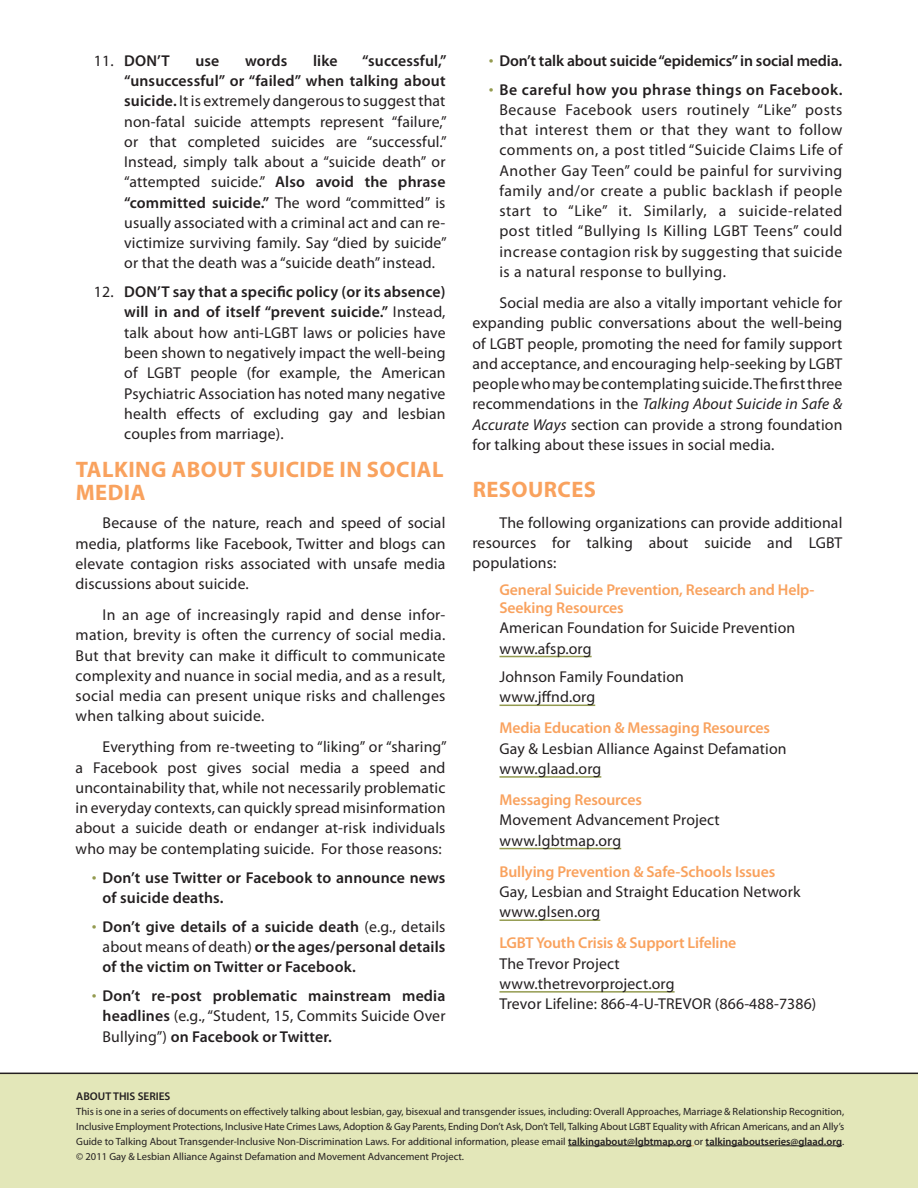
<style>
.page{position:relative;width:918px;height:1188px;background:#fff}
.page>*{position:absolute;margin:0;border:0;box-sizing:border-box;transform-origin:0 0}
.t1{font:700 22.5px/22.5px "Myriad Pro";letter-spacing:.02em;color:#f9a25e}
.t2{font:15.75px/20.2px "Myriad Pro";letter-spacing:.01em;color:#231f20;text-align:justify}
.t3{font:600 15.75px/20.2px "Myriad Pro";letter-spacing:.01em;color:#231f20;text-align:justify}
.t4{font:600 15.75px/18px "Myriad Pro";letter-spacing:-.01em;color:#f9a25e}
.t5{font:600 15.75px "Myriad Pro";letter-spacing:-.01em;color:#231f20}
.t6{font:600 11.25px "Myriad Pro";color:#231f20}
.t7{font:10.5px/15px "Myriad Pro";color:#231f20;text-align:justify}
.s1{font-weight:600}
.s2{font-weight:300;font-size:19.5px;color:#949b50}
.s3{font-weight:400}
.s4{font-style:italic}
</style>
<div class="page">
<hr style="left:500px;top:656px;width:92px;height:1px;background:#949b50">
<hr style="left:500px;top:705px;width:95px;height:1px;background:#949b50">
<hr style="left:500px;top:776px;width:101px;height:2px;background:#949b50">
<hr style="left:500px;top:848px;width:121px;height:1px;background:#949b50">
<hr style="left:500px;top:919px;width:100px;height:2px;background:#949b50">
<hr style="left:500px;top:991px;width:175px;height:2px;background:#949b50">
<div style="left:0;top:1073px;width:918px;height:115px;background:#e3e7b9"></div>
<hr style="left:0;top:1073px;width:918px;height:1px;background:#231f20">
<hr style="left:568px;top:1146px;width:124px;height:1px;background:#231f20">
<hr style="left:706px;top:1146px;width:136px;height:1px;background:#231f20">
<p class="t2" style="left:124px;top:50px;width:324px;text-indent:238px"><span class="s1">“successful,” “unsuccessful” or “failed” when talking about suicide.</span> It is extremely dangerous to suggest that non-fatal suicide attempts represent “failure,” or that completed suicides are “successful.” Instead, simply talk about a “suicide death” or “attempted suicide.” <span class="s1">Also avoid the phrase “committed suicide.”</span> The word “committed” is usually associated with a criminal act and can re&shy;victimize surviving family. Say “died by suicide” or that the death was a “suicide death” instead.</p>
<p class="t2" style="left:124px;top:282px;width:323px;text-indent:-30px">12. <span class="s1">DON’T say that a specific policy (or its absence) will in and of itself “prevent suicide.”</span> Instead, talk about how anti-LGBT laws or policies have been shown to negatively impact the well-being of LGBT people (for example, the American Psychiatric Association has noted many negative health effects of excluding gay and lesbian couples from marriage).</p>
<h1 class="t1" style="left:76px;top:457px;width:369px">TALKING ABOUT SUICIDE IN SOCIAL<br>MEDIA</h1>
<p class="t2" style="left:76px;top:513px;width:371px;text-indent:27px">Because of the nature, reach and speed of social media, platforms like Facebook, Twitter and blogs can elevate contagion risks associated with unsafe media discussions about suicide.</p>
<p class="t2" style="left:76px;top:605px;width:371px;text-indent:27px">In an age of increasingly rapid and dense infor&shy;mation, brevity is often the currency of social media.<br>But that brevity can make it difficult to communicate complexity and nuance in social media, and as a result, social media can present unique risks and challenges when talking about suicide.</p>
<p class="t2" style="left:76px;top:737px;width:373px;text-indent:27px">Everything from re-tweeting to “liking” or “sharing” a Facebook post gives social media a speed and uncontainability that, while not necessarily problematic in everyday contexts, can quickly spread misinformation about a suicide death or endanger at-risk individuals who may be contemplating suicide. For those reasons:</p>
<p class="t3" style="left:103px;top:867px;width:344px;text-indent:-11px"><span class="s2">•</span> Don’t use Twitter or Facebook to announce news of suicide deaths.</p>
<p class="t3" style="left:103px;top:916px;width:344px;text-indent:-11px"><span class="s2">•</span> Don’t give details of a suicide death <span class="s3">(e.g., details about means of death)</span> or the ages/personal details of the victim on Twitter or Facebook.</p>
<p class="t3" style="left:103px;top:985px;width:344px;text-indent:-11px"><span class="s2">•</span> Don’t re-post problematic mainstream media headlines <span class="s3">(e.g., “Student, 15, Commits Suicide Over Bullying”)</span> on Facebook or Twitter.</p>
<p class="t3" style="left:94px;top:50px;width:77px"><span class="s3">11.</span> DON’T</p>
<p class="t3" style="left:195px;top:50px;width:25px">use</p>
<p class="t3" style="left:245px;top:50px;width:44px">words</p>
<p class="t3" style="left:313px;top:50px;width:26px">like</p>
<p class="t5" style="left:489px;top:51px;width:355px"><span class="s2">•</span> Don’t talk about suicide “epidemics” in social media.</p>
<p class="t2" style="left:500px;top:79px;width:344px;text-indent:-11px"><span class="s2">•</span> <span class="s1">Be careful how you phrase things on Facebook.<br></span>Because Facebook users routinely “Like” posts that interest them or that they want to follow comments on, a post titled “Suicide Claims Life of Another Gay Teen” could be painful for surviving family and/or create a public backlash if people start to “Like” it. Similarly, a suicide-related post titled “Bullying Is Killing LGBT Teens” could increase contagion risk by suggesting that suicide is a natural response to bullying.</p>
<p class="t2" style="left:473px;top:292px;width:371px;text-indent:27px">Social media are also a vitally important vehicle for expanding public conversations about the well-being of LGBT people, promoting the need for family support and acceptance, and encouraging help-seeking by LGBT people who may be contemplating suicide. The first three recommendations in the <span class="s4">Talking About Suicide in Safe &amp; Accurate Ways</span> section can provide a strong foundation for talking about these issues in social media.</p>
<h1 class="t1" style="left:473px;top:477px;width:125px">RESOURCES</h1>
<p class="t2" style="left:472px;top:512px;width:371px;text-indent:27px">The following organizations can provide additional resources for talking about suicide and LGBT populations:</p>
<p class="t4" style="left:499px;top:580px;width:317px">General Suicide Prevention, Research and Help-<br>Seeking Resources</p>
<p class="t2" style="left:499px;top:618px;width:297px">American Foundation for Suicide Prevention www.afsp.org</p>
<p class="t2" style="left:499px;top:666px;width:186px">Johnson Family Foundation www.jffnd.org</p>
<p class="t4" style="left:499px;top:719px;width:272px">Media Education &amp; Messaging Resources</p>
<p class="t2" style="left:499px;top:738px;width:289px">Gay &amp; Lesbian Alliance Against Defamation www.glaad.org</p>
<p class="t4" style="left:499px;top:790px;width:144px">Messaging Resources</p>
<p class="t2" style="left:499px;top:810px;width:222px">Movement Advancement Project www.lgbtmap.org</p>
<p class="t4" style="left:499px;top:862px;width:277px">Bullying Prevention &amp; Safe-Schools Issues</p>
<p class="t2" style="left:499px;top:881px;width:303px">Gay, Lesbian and Straight Education Network www.glsen.org</p>
<p class="t4" style="left:499px;top:934px;width:238px">LGBT Youth Crisis &amp; Support Lifeline</p>
<p class="t2" style="left:499px;top:953px;width:318px;text-align:left">The Trevor Project<br>www.thetrevorproject.org<br>Trevor Lifeline: 866-4-U-TREVOR (866-488-7386)</p>
<p class="t6" style="left:76px;top:1089px;width:96px">ABOUT THIS SERIES</p>
<p class="t7" style="left:76px;top:1104px;width:769px">This is one in a series of documents on effectively talking about lesbian, gay, bisexual and transgender issues, including: Overall Approaches, Marriage &amp; Relationship Recognition, Inclusive Employment Protections, Inclusive Hate Crimes Laws, Adoption &amp; Gay Parents, Ending Don’t Ask, Don’t Tell, Talking About LGBT Equality with African Americans, and an Ally’s Guide to Talking About Transgender-Inclusive Non-Discrimination Laws. For additional information, please email <span class="s1">talkingabout@lgbtmap.org</span> or <span class="s1">talkingaboutseries@glaad.org</span>. © 2011 Gay &amp; Lesbian Alliance Against Defamation and Movement Advancement Project.</p>
</div>
